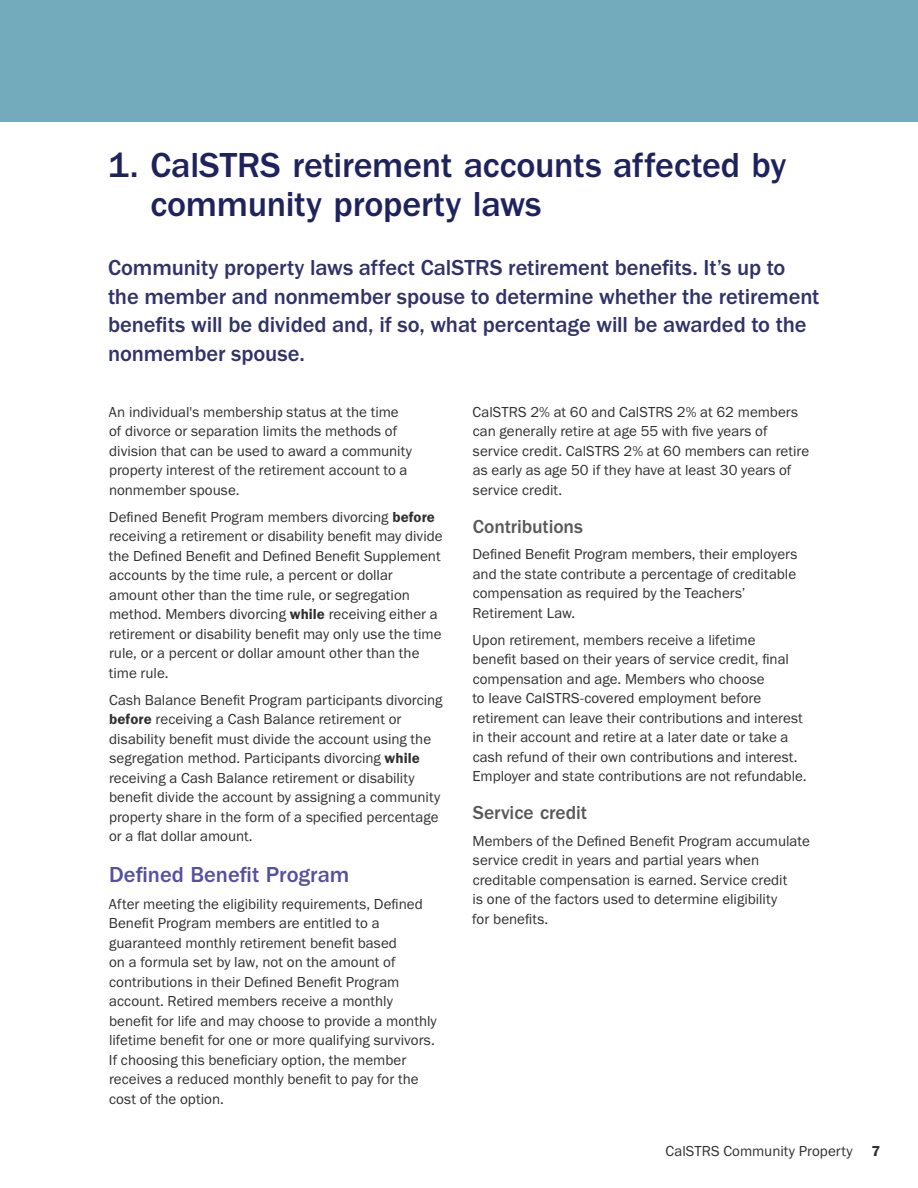
<style>
.page{position:relative;width:918px;height:1188px;background:#fff}
.page>*{position:absolute;margin:0;border:0;box-sizing:border-box;transform-origin:0 0}
.t1{font:500 36px/39px "ITC Franklin Gothic Std";letter-spacing:-.01em;color:#1f235d}
.t2{font:500 22.5px/28.5px "Franklin Gothic URW";letter-spacing:-.005em;color:#313268}
.t3{font:500 22.5px "ITC Franklin Gothic Std";color:#554fa1}
.t4{font:500 19.5px "ITC Franklin Gothic Std";letter-spacing:-.005em;color:#57585a}
.t5{font:15px/19.5px "Franklin Gothic URW Boo";color:#312f30}
.s1{font-family:"Franklin Gothic URW Dem"}
</style>
<div class="page">
<div style="left:0;top:0;width:918px;height:122px;background:#73abbd"></div>
<h2 class="t1" style="left:150px;top:145px;width:637px;text-indent:-42px">1. CalSTRS retirement accounts affected by community property laws</h2>
<p class="t2" style="left:108px;top:253px;width:713px">Community property laws affect CalSTRS retirement benefits . It’s up to the member and nonmember spouse to determine whether the retirement benefits will be divided and, if so, what percentage will be awarded to the nonmember spouse .</p>
<p class="t5" style="left:109px;top:401px;width:305px">An individual's membership status at the time of divorce or separation limits the methods of division that can be used to award a community property interest of the retirement account to a nonmember spouse.</p>
<p class="t5" style="left:109px;top:506px;width:335px">Defined Benefit Program members divorcing <span class="s1">before </span>receiving a retirement or disability benefit may divide the Defined Benefit and Defined Benefit Supplement accounts by the time rule, a percent or dollar amount other than the time rule, or segregation method. Members divorcing <span class="s1">while</span> receiving either a retirement or disability benefit may only use the time rule, or a percent or dollar amount other than the time rule.</p>
<p class="t5" style="left:109px;top:689px;width:335px">Cash Balance Benefit Program participants divorcing <span class="s1">before</span> receiving a Cash Balance retirement or disability benefit must divide the account using the segregation method. Participants divorcing <span class="s1">while </span>receiving a Cash Balance retirement or disability benefit divide the account by assigning a community property share in the form of a specified percentage or a flat dollar amount.</p>
<h3 class="t3" style="left:109px;top:862px;width:242px">Defined Benefit Program</h3>
<p class="t5" style="left:109px;top:893px;width:329px">After meeting the eligibility requirements, Defined Benefit Program members are entitled to a guaranteed monthly retirement benefit based<br>on a formula set by law, not on the amount of contributions in their Defined Benefit Program account. Retired members receive a monthly benefit for life and may choose to provide a monthly lifetime benefit for one or more qualifying survivors.<br>If choosing this beneficiary option, the member receives a reduced monthly benefit to pay for the cost of the option.</p>
<p class="t5" style="left:473px;top:401px;width:338px">CalSTRS 2% at 60 and CalSTRS 2% at 62 members can generally retire at age 55 with five years of service credit. CalSTRS 2% at 60 members can retire as early as age 50 if they have at least 30 years of service credit.</p>
<h4 class="t4" style="left:473px;top:515px;width:112px">Contributions</h4>
<p class="t5" style="left:472px;top:544px;width:326px">Defined Benefit Program members, their employers and the state contribute a percentage of creditable compensation as required by the Teachers’ Retirement Law.</p>
<p class="t5" style="left:472px;top:629px;width:336px">Upon retirement, members receive a lifetime<br>benefit based on their years of service credit, final compensation and age. Members who choose<br>to leave CalSTRS-covered employment before retirement can leave their contributions and interest in their account and retire at a later date or take a cash refund of their own contributions and interest.<br>Employer and state contributions are not refundable.</p>
<h4 class="t4" style="left:473px;top:802px;width:116px">Service credit</h4>
<p class="t5" style="left:472px;top:830px;width:339px">Members of the Defined Benefit Program accumulate service credit in years and partial years when creditable compensation is earned. Service credit<br>is one of the factors used to determine eligibility<br>for benefits.</p>
<p class="t5" style="left:666px;top:1141px;width:216px">CalSTRS Community Property <span class="s1">7</span></p>
</div>
